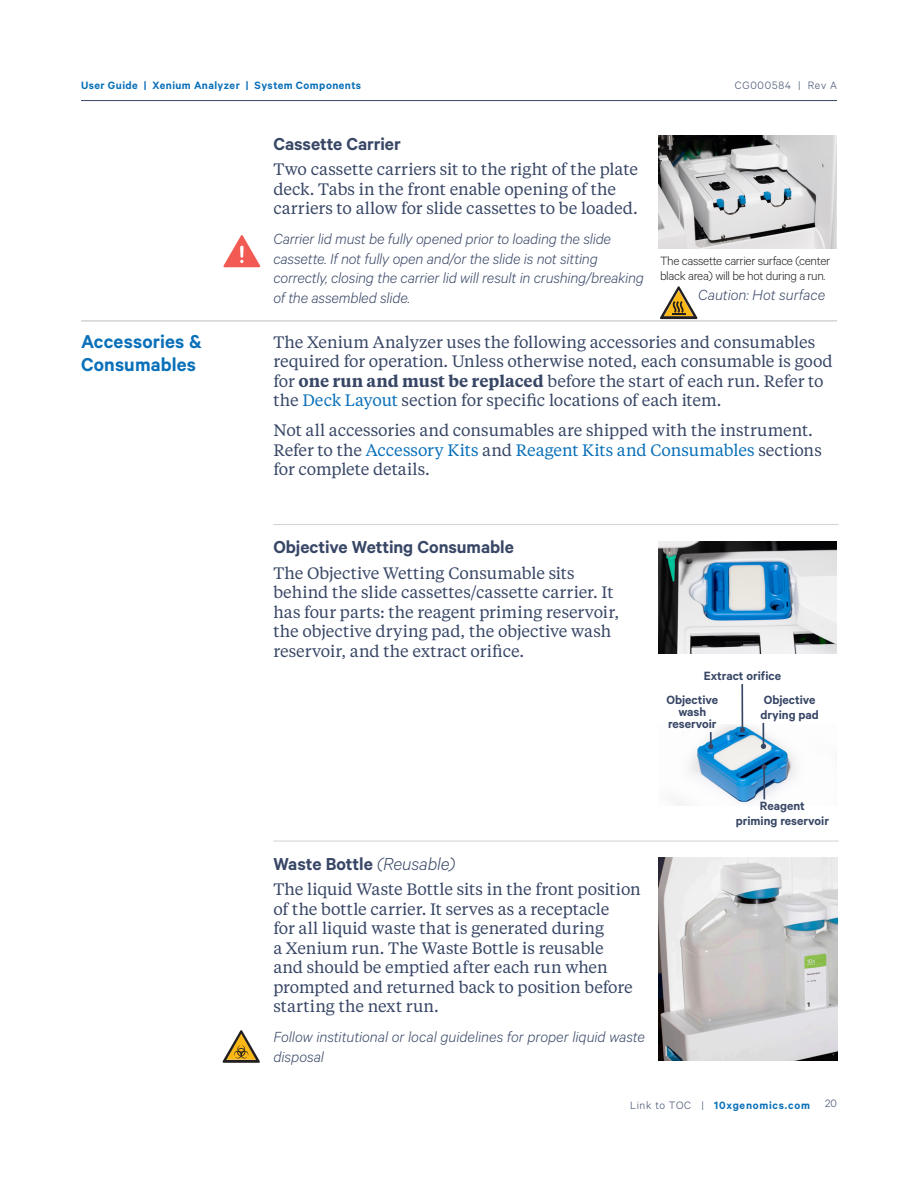
<style>
.page{position:relative;width:918px;height:1188px;background:#fff}
.page>*{position:absolute;margin:0;border:0;box-sizing:border-box;transform-origin:0 0}
.Chapter_-_Left_Col{font:600 21px/22.5px "Calibre";letter-spacing:.01em;color:#0970b9}
.Subhead_-_Calibre{font:600 19.5px "Calibre";letter-spacing:-.005em;color:#384766}
.Body_Copy{font:16.5px/19.5px "Tiempos Text";color:#384766}
.Italic_description{font:italic 300 16.5px/19.5px "Calibre";letter-spacing:-.01em;color:#384766}
.Italic_description-2{font:16.5px/19.5px "Tiempos Text";color:#384766}
.Small_Caption_-_Bo{font:600 13.5px/12px "Calibre";color:#384766}
.Small_Caption_-_Ligh{font:300 13.5px/15px "Calibre";letter-spacing:-.025em;color:#231f20}
.t1{font:600 12px "Calibre";letter-spacing:.04em;color:#0970b9}
.t2{font:600 12px "Calibre";letter-spacing:.065em;color:#0970b9}
.t3{font:300 12px "Calibre";letter-spacing:.065em;color:#384766}
.s1{font-weight:600}
.s2{color:#0970b9}
.s3{font-weight:300;font-style:italic}
.s4{font-weight:300;color:#384766}
</style>
<div class="page">
<hr style="left:81px;top:100px;width:756px;height:1px;background:#384766">
<hr style="left:273px;top:524px;width:565px;height:1px;background:#d1d2d4">
<hr style="left:273px;top:841px;width:565px;height:1px;background:#d1d2d4">
<img style="left:659px;top:135px;width:178px;height:113px">
<svg style="left:223px;top:235px;width:37px;height:32px"></svg>
<img style="left:658px;top:542px;width:179px;height:111px">
<img style="left:676px;top:725px;width:120px;height:81px">
<svg style="left:740px;top:684px;width:5px;height:49px"></svg>
<svg style="left:761px;top:722px;width:5px;height:27px"></svg>
<svg style="left:761px;top:764px;width:6px;height:37px"></svg>
<svg style="left:708px;top:730px;width:6px;height:19px"></svg>
<img style="left:658px;top:858px;width:180px;height:203px">
<svg style="left:223px;top:1030px;width:37px;height:33px"></svg>
<hr style="left:81px;top:321px;width:756px;height:1px;background:#bcbdc0">
<svg style="left:660px;top:286px;width:37px;height:33px"></svg>
<p class="t1" style="left:81px;top:78px;width:282px">User Guide | Xenium Analyzer | System Components</p>
<p class="t3" style="left:735px;top:78px;width:104px">CG000584 | Rev A</p>
<p class="Chapter_-_Left_Col" style="left:81px;top:330px;width:122px">Accessories &amp;<br>Consumables</p>
<p class="Subhead_-_Calibre" style="left:273px;top:132px;width:129px">Cassette Carrier</p>
<p class="Body_Copy" style="left:273px;top:159px;width:366px">Two cassette carriers sit to the right of the plate deck. Tabs in the front enable opening of the carriers to allow for slide cassettes to be loaded.</p>
<p class="Italic_description" style="left:273px;top:229px;width:372px">Carrier lid must be fully opened prior to loading the slide cassette. If not fully open and/or the slide is not sitting correctly, closing the carrier lid will result in crushing/breaking of the assembled slide.</p>
<p class="Small_Caption_-_Ligh" style="left:660px;top:253px;width:172px">The cassette carrier surface (center black area) will be hot during a run.</p>
<p class="Italic_description" style="left:698px;top:284px;width:128px">Caution: Hot surface</p>
<p class="Body_Copy" style="left:273px;top:331px;width:561px">The Xenium Analyzer uses the following accessories and consumables required for operation. Unless otherwise noted, each consumable is good for <span class="s1">one run and must be replaced</span> before the start of each run. Refer to the <span class="s2">Deck Layout</span> section for specific locations of each item.</p>
<p class="Body_Copy" style="left:273px;top:420px;width:550px">Not all accessories and consumables are shipped with the instrument.<br>Refer to the <span class="s2">Accessory Kits</span> and <span class="s2">Reagent Kits and Consumables</span> sections for complete details.</p>
<p class="Subhead_-_Calibre" style="left:273px;top:535px;width:242px">Objective Wetting Consumable</p>
<p class="Italic_description-2" style="left:273px;top:562px;width:347px">The Objective Wetting Consumable sits behind the slide cassettes/cassette carrier. It has four parts: the reagent priming reservoir, the objective drying pad, the objective wash reservoir, and the extract orifice.</p>
<p class="Small_Caption_-_Bo" style="left:704px;top:669px;width:79px">Extract orifice</p>
<p class="Small_Caption_-_Bo" style="left:666px;top:694px;width:53px;text-align:center">Objective wash reservoir</p>
<p class="Small_Caption_-_Bo" style="left:760px;top:692px;width:60px;line-height:15px">Objective drying pad</p>
<p class="Subhead_-_Calibre" style="left:273px;top:852px;width:183px">Waste Bottle <span class="s3">(Reusable)</span></p>
<p class="Body_Copy" style="left:273px;top:879px;width:369px">The liquid Waste Bottle sits in the front position of the bottle carrier. It serves as a receptacle<br>for all liquid waste that is generated during<br>a Xenium run. The Waste Bottle is reusable<br>and should be emptied after each run when prompted and returned back to position before starting the next run.</p>
<p class="Italic_description" style="left:273px;top:1027px;width:373px">Follow institutional or local guidelines for proper liquid waste disposal</p>
<p class="Small_Caption_-_Bo" style="left:760px;top:800px;width:46px">Reagent</p>
<p class="Small_Caption_-_Bo" style="left:736px;top:815px;width:95px">priming reservoir</p>
<p class="t2" style="left:630px;top:1098px;width:181px"><span class="s4">Link to TOC |</span> 10xgenomics.com</p>
<p class="t3" style="left:825px;top:1097px;width:13px">20</p>
</div>
